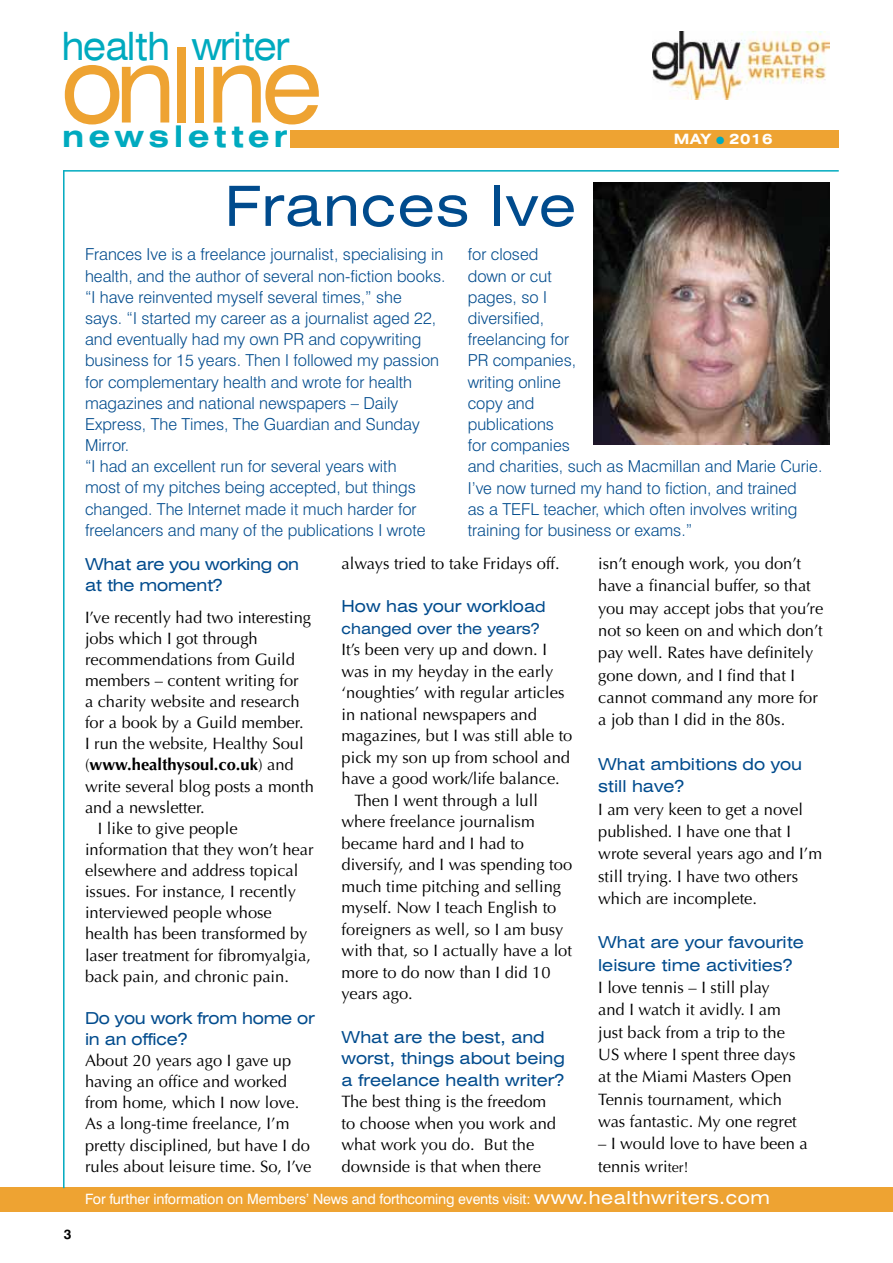
<style>
.page{position:relative;width:893px;height:1263px;background:#fff}
.page>*{position:absolute;margin:0;border:0;box-sizing:border-box;transform-origin:0 0}
.t1{font:expanded 104.1px "Swiss 721 BT";letter-spacing:-.06em;color:#eea332;scale:.88 1}
.t2{font:expanded 55.5px "Swiss 721 BT";letter-spacing:.02em;color:#004b8d}
.t3{font:expanded 39px "Swiss 721 BT";letter-spacing:-.02em;color:#00aabf;scale:.88 1}
.t4{font:700 expanded 29.85px "Swiss 721 BT";letter-spacing:.15em;color:#00aabf}
.t5{font:16.5px/22.4px "Optima";color:#000}
.t6{font:300 16.5px/21.1px "Swiss 721 BT";color:#004b8d}
.t7{font:expanded 16.5px/21.1px "Swiss 721 BT";color:#004b8d}
.t8{font:700 16.5px "Optima";color:#000}
.t9{font:expanded 15px "Swiss 721 BT";color:#004b8d}
.t10{font:14.25px "Swiss 721 BT";letter-spacing:-.01em;color:#fff}
.t11{font:700 expanded 14.25px "Swiss 721 BT";letter-spacing:.04em;color:#fff}
.t12{font:700 13.5px "Swiss 721 BT";color:#000}
.s1{color:#00aabf}
.s2{font-weight:400}
.s3{font-size:15px}
.s4{font-size:14.25px}
.s5{font-stretch:expanded;font-size:18px}
</style>
<div class="page">
<div style="left:0;top:1188px;width:893px;height:24px;background:#eea332"></div>
<img style="left:652px;top:32px;width:177px;height:67px">
<div style="left:290px;top:131px;width:549px;height:17px;background:#eea332"></div>
<hr style="left:63px;top:170px;width:2px;height:1018px;background:#00aabf">
<hr style="left:64px;top:170px;width:775px;height:2px;background:#00aabf">
<img style="left:594px;top:183px;width:235px;height:261px">
<h3 class="t3" style="left:62px;top:23px;width:260px">health writer</h3>
<h1 class="t1" style="left:62px;top:23px;width:298px">onlıne</h1>
<h3 class="t4" style="left:62px;top:118px;width:226px">newsletter</h3>
<p class="t11" style="left:674px;top:130px;width:100px">MAY <span class="s1">●</span> 2016</p>
<h2 class="t2" style="left:225px;top:173px;width:353px">Frances Ive</h2>
<p class="t6" style="left:85px;top:244px;width:362px">Frances Ive is a freelance journalist, specialising in health, and the author of several non-fiction books. “I have reinvented myself several times,” she<br>says. “I started my career as a journalist aged 22, and eventually had my own PR and copywriting business for 15 years. Then I followed my passion for complementary health and wrote for health magazines and national newspapers – Daily Express, The Times, The Guardian and Sunday Mirror.<br>“I had an excellent run for several years with<br>most of my pitches being accepted, but things changed. The Internet made it much harder for freelancers and many of the publications I wrote</p>
<p class="t6" style="left:468px;top:244px;width:356px">for closed<br>down or cut<br>pages, so I<br>diversified,<br>freelancing for<br>PR companies,<br>writing online<br>copy and<br>publications<br>for companies<br>and charities, such as Macmillan and Marie Curie.<br>I’ve now turned my hand to fiction, and trained<br>as a TEFL teacher, which often involves writing training for business or exams.”</p>
<p class="t7" style="left:85px;top:553px;width:216px">What are you working on at the moment?</p>
<p class="t5" style="left:85px;top:606px;width:228px">I’ve recently had two interesting</p>
<p class="t5" style="left:85px;top:627px;width:174px">jobs which I got through</p>
<p class="t5" style="left:85px;top:648px;width:211px">recommendations from Guild</p>
<p class="t5" style="left:85px;top:669px;width:215px">members – content writing for</p>
<p class="t5" style="left:85px;top:690px;width:216px">a charity website and research</p>
<p class="t5" style="left:85px;top:712px;width:220px">for a book by a Guild member.</p>
<p class="t5" style="left:85px;top:733px;width:220px">I run the website, Healthy Soul</p>
<p class="t8" style="left:85px;top:755px;width:210px"><span class="s2">(</span>www.healthysoul.co.uk<span class="s2">) and</span></p>
<p class="t5" style="left:85px;top:775px;width:230px">write several blog posts a month</p>
<p class="t5" style="left:85px;top:796px;width:121px">and a newsletter.</p>
<p class="t5" style="left:98px;top:817px;width:141px">I like to give people</p>
<p class="t5" style="left:85px;top:838px;width:230px">information that they won’t hear</p>
<p class="t5" style="left:85px;top:859px;width:215px">elsewhere and address topical</p>
<p class="t5" style="left:85px;top:881px;width:213px">issues. For instance, I recently</p>
<p class="t5" style="left:85px;top:902px;width:188px">interviewed people whose</p>
<p class="t5" style="left:85px;top:923px;width:224px">health has been transformed by</p>
<p class="t5" style="left:85px;top:944px;width:227px">laser treatment for fibromyalgia,</p>
<p class="t5" style="left:85px;top:965px;width:205px">back pain, and chronic pain.</p>
<p class="t7" style="left:85px;top:1007px;width:231px">Do you work from home or in an office?</p>
<p class="t5" style="left:85px;top:1050px;width:228px;line-height:21.1px">About 20 years ago I gave up having an office and worked from home, which I now love.<br>As a long-time freelance, I’m pretty disciplined, but have I do rules about leisure time. So, I’ve</p>
<p class="t5" style="left:342px;top:553px;width:220px">always tried to take Fridays off.</p>
<p class="t7" style="left:342px;top:596px;width:205px">How has your workloa<span class="s3">d</span></p>
<p class="t9" style="left:342px;top:619px;width:200px">changed over the years?</p>
<p class="t5" style="left:342px;top:639px;width:207px">It’s been very up and down. I</p>
<p class="t5" style="left:342px;top:660px;width:213px">was in my heyday in the early</p>
<p class="t5" style="left:342px;top:682px;width:224px">‘noughties’ with regular articles</p>
<p class="t5" style="left:342px;top:703px;width:197px">in national newspapers and</p>
<p class="t5" style="left:342px;top:725px;width:232px">magazines, but I was still able to</p>
<p class="t5" style="left:342px;top:746px;width:230px">pick my son up from school and</p>
<p class="t5" style="left:342px;top:768px;width:220px">have a good work/life balance.</p>
<p class="t5" style="left:354px;top:789px;width:185px">Then I went through a lull</p>
<p class="t5" style="left:342px;top:811px;width:195px">where freelance journalism</p>
<p class="t5" style="left:342px;top:832px;width:184px">became hard and I had to</p>
<p class="t5" style="left:342px;top:854px;width:232px">diversify, and I was spending too</p>
<p class="t5" style="left:342px;top:875px;width:221px">much time pitching and selling</p>
<p class="t5" style="left:342px;top:897px;width:216px">myself. Now I teach English to</p>
<p class="t5" style="left:342px;top:918px;width:223px">foreigners as well, so I am busy</p>
<p class="t5" style="left:342px;top:940px;width:232px">with that, so I actually have a lot</p>
<p class="t5" style="left:342px;top:961px;width:210px">more to do now than I did 10</p>
<p class="t5" style="left:342px;top:983px;width:73px">years ago.</p>
<p class="t7" style="left:342px;top:1026px;width:225px">What are the best, and worst, things about being a freelance health writer?</p>
<p class="t5" style="left:342px;top:1091px;width:216px;line-height:21.5px">The best thing is the freedom to choose when you work and what work you do. But the downside is that when there</p>
<p class="t5" style="left:598px;top:553px;width:227px">isn’t enough work, you don’t have a financial buffer, so that you may accept jobs that you’re not so keen on and which don’t pay well. Rates have definitely gone down, and I find that I cannot command any more for a job than I did in the 80s.</p>
<p class="t7" style="left:598px;top:753px;width:205px;line-height:22.4px">What ambitions do you still have?</p>
<p class="t5" style="left:598px;top:798px;width:225px">I am very keen to get a novel published. I have one that I wrote several years ago and I’m still trying. I have two others which are incomplete.</p>
<p class="t7" style="left:598px;top:931px;width:207px;line-height:22.4px">What are your favourite leisure time activities?</p>
<p class="t5" style="left:598px;top:976px;width:200px">I love tennis – I still play and I watch it avidly. I am just back from a trip to the<br>US where I spent three days at the Miami Masters Open<br>Tennis tournament, which was fantastic. My one regret</p>
<p class="t5" style="left:598px;top:1133px;width:211px">– I would love to have been a tennis wri<span class="s4">ter!</span></p>
<p class="t12" style="left:64px;top:1226px;width:9px">3</p>
<p class="t10" style="left:85px;top:1191px;width:686px">For further information on Members’ News and forthcoming events visit: <span class="s5">www.healthwriters.com</span></p>
</div>
